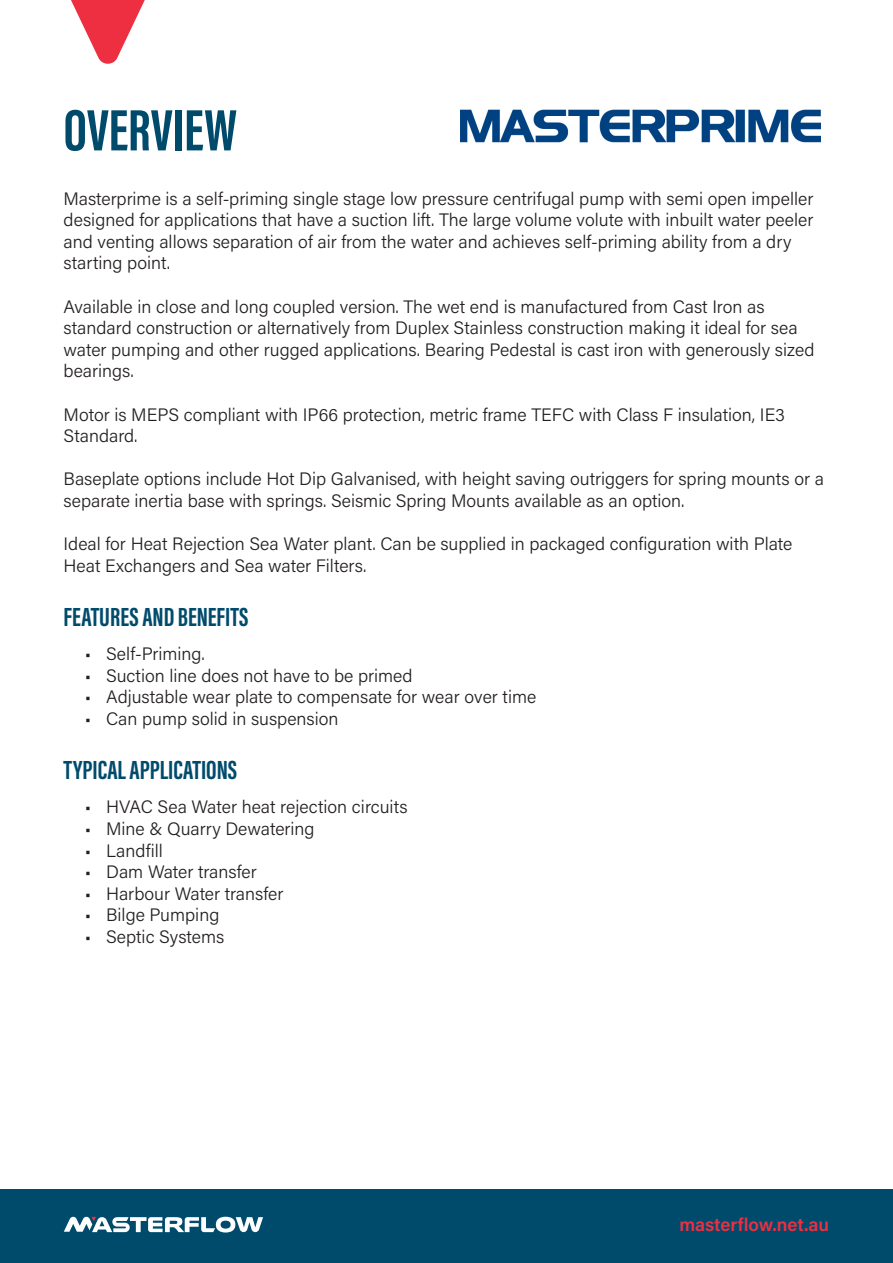
<style>
.page{position:relative;width:893px;height:1263px;background:#fff}
.page>*{position:absolute;margin:0;border:0;box-sizing:border-box;transform-origin:0 0}
.t1{font:700 60px "Acumin Pro Extra Cond";color:#004b6c}
.t2{font:700 27px "Acumin Pro Extra Cond";color:#004b6c}
.t3{font:600 18.3px "Acumin Pro";color:#ee2f41}
.t4{font:300 18px/21.6px "Acumin Pro";color:#231f20}
</style>
<div class="page">
<svg style="left:71px;top:0;width:74px;height:64px"></svg>
<div style="left:0;top:1189px;width:893px;height:74px;background:#004b6c"></div>
<svg style="left:64px;top:1216px;width:199px;height:16px"></svg>
<img style="left:460px;top:109px;width:361px;height:34px">
<p class="t1" style="left:64px;top:93px;width:175px">OVERVIEW</p>
<p class="t4" style="left:64px;top:187px;width:751px">Masterprime is a self-priming single stage low pressure centrifugal pump with semi open impeller designed for applications that have a suction lift. The large volume volute with inbuilt water peeler and venting allows separation of air from the water and achieves self-priming ability from a dry starting point.</p>
<p class="t4" style="left:64px;top:295px;width:752px">Available in close and long coupled version. The wet end is manufactured from Cast Iron as standard construction or alternatively from Duplex Stainless construction making it ideal for sea water pumping and other rugged applications. Bearing Pedestal is cast iron with generously sized bearings.</p>
<p class="t4" style="left:64px;top:403px;width:723px">Motor is MEPS compliant with IP66 protection, metric frame TEFC with Class F insulation, IE3<br>Standard.</p>
<p class="t4" style="left:64px;top:468px;width:762px">Baseplate options include Hot Dip Galvanised, with height saving outriggers for spring mounts or a separate inertia base with springs. Seismic Spring Mounts available as an option.</p>
<p class="t4" style="left:64px;top:532px;width:730px">Ideal for Heat Rejection Sea Water plant. Can be supplied in packaged configuration with Plate<br>Heat Exchangers and Sea water Filters.</p>
<p class="t2" style="left:64px;top:600px;width:186px">FEATURES AND BENEFITS</p>
<p class="t4" style="left:85px;top:642px;width:121px">• Self-Priming.</p>
<p class="t4" style="left:85px;top:664px;width:329px">• Suction line does not have to be primed</p>
<p class="t4" style="left:85px;top:686px;width:453px">• Adjustable wear plate to compensate for wear over time</p>
<p class="t4" style="left:85px;top:707px;width:255px">• Can pump solid in suspension</p>
<p class="t2" style="left:64px;top:753px;width:175px">TYPICAL APPLICATIONS</p>
<p class="t4" style="left:85px;top:795px;width:324px">• HVAC Sea Water heat rejection circuits</p>
<p class="t4" style="left:85px;top:817px;width:231px">• Mine &amp; Quarry Dewatering</p>
<p class="t4" style="left:85px;top:839px;width:80px">• Landfill</p>
<p class="t4" style="left:85px;top:860px;width:173px">• Dam Water transfer</p>
<p class="t4" style="left:85px;top:882px;width:200px">• Harbour Water transfer</p>
<p class="t4" style="left:85px;top:903px;width:136px">• Bilge Pumping</p>
<p class="t4" style="left:85px;top:925px;width:141px">• Septic Systems</p>
<p class="t3" style="left:679px;top:1212px;width:151px">masterflow.net.au</p>
</div>
